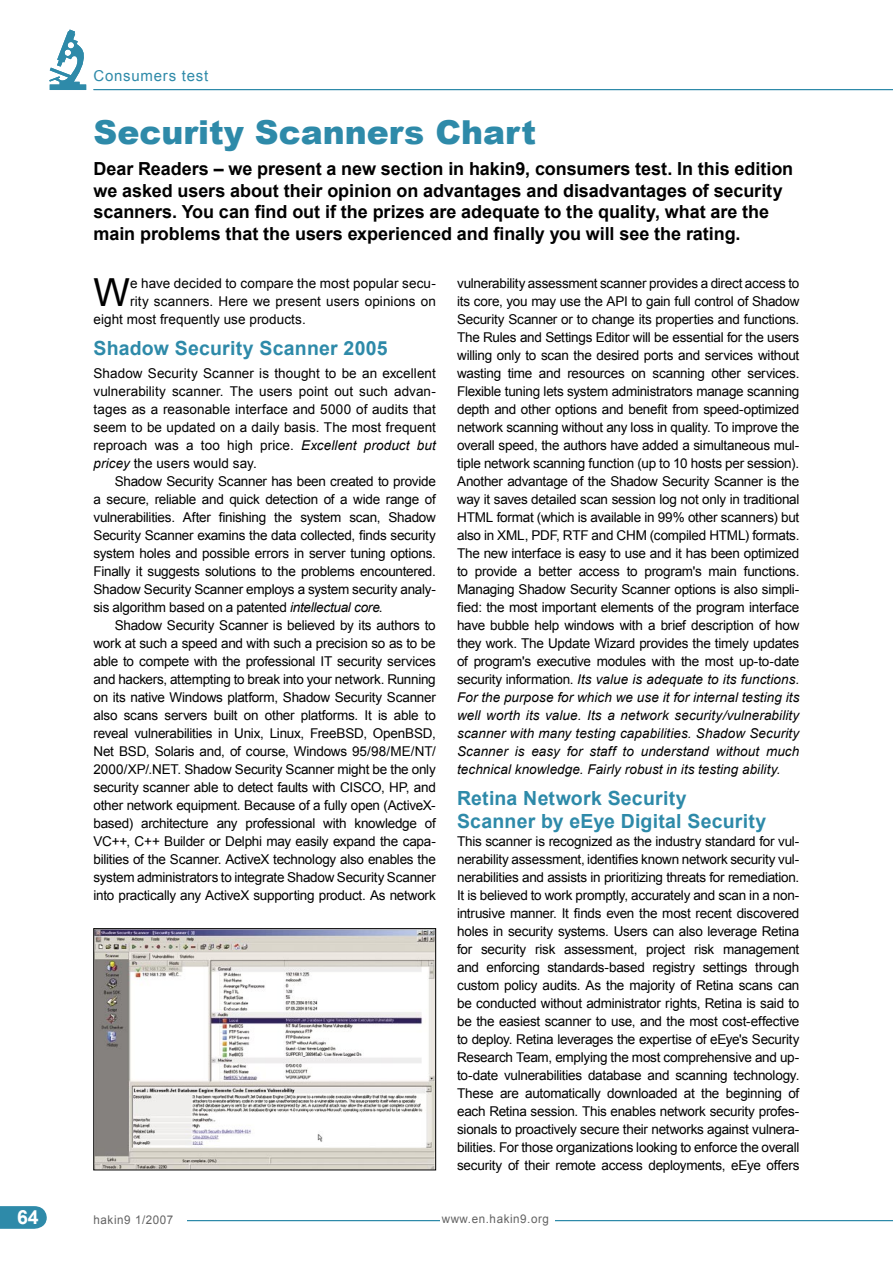
<style>
.page{position:relative;width:893px;height:1263px;background:#fff}
.page>*{position:absolute;margin:0;border:0;box-sizing:border-box;transform-origin:0 0}
.PREBODY1{font:38.7px "Arial";color:#000}
.TYTUL{font:900 33px "Arial";color:#2e8aa9}
.SUBHEAD{font:700 19.5px/22.5px "Arial";letter-spacing:.01em;color:#2e8aa9}
.t1{font:700 19.5px "Arial";color:#fff}
.LEAD{font:700 18px/21.6px "Arial";letter-spacing:-.005em;color:#000}
.t2{font:15px "Arial";letter-spacing:.05em;color:#2e8aa9}
.BODY_TEXT{font:13.5px/18px "Arial";letter-spacing:-.02em;color:#000;text-align:justify}
.BODY1{font:13.5px/18px "Arial";color:#000;text-align:justify}
.PREBODY1-2{font:13.5px "Arial";letter-spacing:.005em;color:#000}
.STOPKA{font:12px "Arial";letter-spacing:.05em;color:#636363}
.s1{font-style:italic}
</style>
<div class="page">
<hr style="left:94px;top:89px;width:799px;height:1px;background:#2e8aa9">
<hr style="left:94px;top:1220px;width:799px;height:1px;background:#2e8aa9">
<div style="left:440px;top:1203px;width:115px;height:60px;background:#fff"></div>
<div style="left:94px;top:1202px;width:93px;height:49px;background:#fff"></div>
<svg style="left:0;top:1206px;width:47px;height:23px"></svg>
<svg style="left:49px;top:30px;width:37px;height:60px"></svg>
<img style="left:96px;top:930px;width:338px;height:238px">
<div style="left:94px;top:928px;width:342px;height:242px;border:1px solid #000"></div>
<p class="t2" style="left:94px;top:66px;width:116px">Consumers test</p>
<p class="TYTUL" style="left:94px;top:108px;width:444px">Security Scanners Chart</p>
<p class="LEAD" style="left:94px;top:159px;width:701px">Dear Readers – we present a new section in hakin9, consumers test. In this edition we asked users about their opinion on advantages and disadvantages of security scanners. You can find out if the prizes are adequate to the quality, what are the main problems that the users experienced and finally you will see the rating.</p>
<p class="PREBODY1" style="left:94px;top:267px;width:38px">W</p>
<p class="PREBODY1-2" style="left:130px;top:274px;width:307px">e have decided to compare the most popular secu-</p>
<p class="PREBODY1-2" style="left:130px;top:292px;width:307px">rity scanners. Here we present users opinions on</p>
<p class="PREBODY1-2" style="left:94px;top:310px;width:214px">eight most frequently use products.</p>
<p class="SUBHEAD" style="left:94px;top:338px;width:296px">Shadow Security Scanner 2005</p>
<p class="BODY1" style="left:94px;top:364px;width:344px">Shadow Security Scanner is thought to be an excellent vulnerability scanner. The users point out such advan&shy;tages as a reasonable interface and 5000 of audits that seem to be updated on a daily basis. The most frequent reproach was a too high price. <span class="s1">Excellent product but pricey</span> the users would say.</p>
<p class="BODY_TEXT" style="left:94px;top:472px;width:344px;text-indent:21px">Shadow Security Scanner has been created to provide a secure, reliable and quick detection of a wide range of vulnerabilities. After finishing the system scan, Shadow Security Scanner examins the data collected, finds security system holes and possible errors in server tuning options.<br>Finally it suggests solutions to the problems encountered.<br>Shadow Security Scanner employs a system security analy&shy;sis algorithm based on a patented <span class="s1">intellectual core</span>.</p>
<p class="BODY_TEXT" style="left:94px;top:616px;width:344px;text-indent:21px">Shadow Security Scanner is believed by its authors to work at such a speed and with such a precision so as to be able to compete with the professional IT security services and hackers, attempting to break into your network. Running on its native Windows platform, Shadow Security Scanner also scans servers built on other platforms. It is able to reveal vulnerabilities in Unix, Linux, FreeBSD, OpenBSD, Net BSD, Solaris and, of course, Windows 95/98/ME/NT/ 2000/XP/.NET. Shadow Security Scanner might be the only security scanner able to detect faults with CISCO, HP, and other network equipment. Because of a fully open (ActiveX&shy;based) architecture any professional with knowledge of VC++, C++ Builder or Delphi may easily expand the capa&shy;bilities of the Scanner. ActiveX technology also enables the system administrators to integrate Shadow Security Scanner into practically any ActiveX supporting product. As network</p>
<p class="BODY_TEXT" style="left:457px;top:274px;width:344px">vulnerability assessment scanner provides a direct access to its core, you may use the API to gain full control of Shadow Security Scanner or to change its properties and functions.<br>The Rules and Settings Editor will be essential for the users willing only to scan the desired ports and services without wasting time and resources on scanning other services.<br>Flexible tuning lets system administrators manage scanning depth and other options and benefit from speed-optimized network scanning without any loss in quality. To improve the overall speed, the authors have added a simultaneous mul&shy;tiple network scanning function (up to 10 hosts per session).<br>Another advantage of the Shadow Security Scanner is the way it saves detailed scan session log not only in traditional HTML format (which is available in 99% other scanners) but also in XML, PDF, RTF and CHM (compiled HTML) formats.<br>The new interface is easy to use and it has been optimized to provide a better access to program's main functions.<br>Managing Shadow Security Scanner options is also simpli&shy;fied: the most important elements of the program interface have bubble help windows with a brief description of how they work. The Update Wizard provides the timely updates of program's executive modules with the most up-to-date security information. <span class="s1">Its value is adequate to its functions.<br>For the purpose for which we use it for internal testing its well worth its value. Its a network security/vulnerability scanner with many testing capabilities. Shadow Security Scanner is easy for staff to understand without much technical knowledge. Fairly robust in its testing ability.</span></p>
<p class="SUBHEAD" style="left:457px;top:788px;width:311px">Retina Network Security<br>Scanner by eEye Digital Security</p>
<p class="BODY1" style="left:457px;top:832px;width:344px">This scanner is recognized as the industry standard for vul&shy;nerability assessment, identifies known network security vul&shy;nerabilities and assists in prioritizing threats for remediation.<br>It is believed to work promptly, accurately and scan in a non&shy;intrusive manner. It finds even the most recent discovered holes in security systems. Users can also leverage Retina for security risk assessment, project risk management and enforcing standards-based registry settings through custom policy audits. As the majority of Retina scans can be conducted without administrator rights, Retina is said to be the easiest scanner to use, and the most cost-effective to deploy. Retina leverages the expertise of eEye's Security Research Team, emplying the most comprehensive and up&shy;to-date vulnerabilities database and scanning technology.<br>These are automatically downloaded at the beginning of each Retina session. This enables network security profes&shy;sionals to proactively secure their networks against vulnera&shy;bilities. For those organizations looking to enforce the overall security of their remote access deployments, eEye offers</p>
<p class="t1" style="left:17px;top:1204px;width:23px">64</p>
<p class="STOPKA" style="left:94px;top:1212px;width:81px">hakin9 1/2007</p>
<p class="STOPKA" style="left:442px;top:1211px;width:109px">www.en.hakin9.org</p>
</div>
